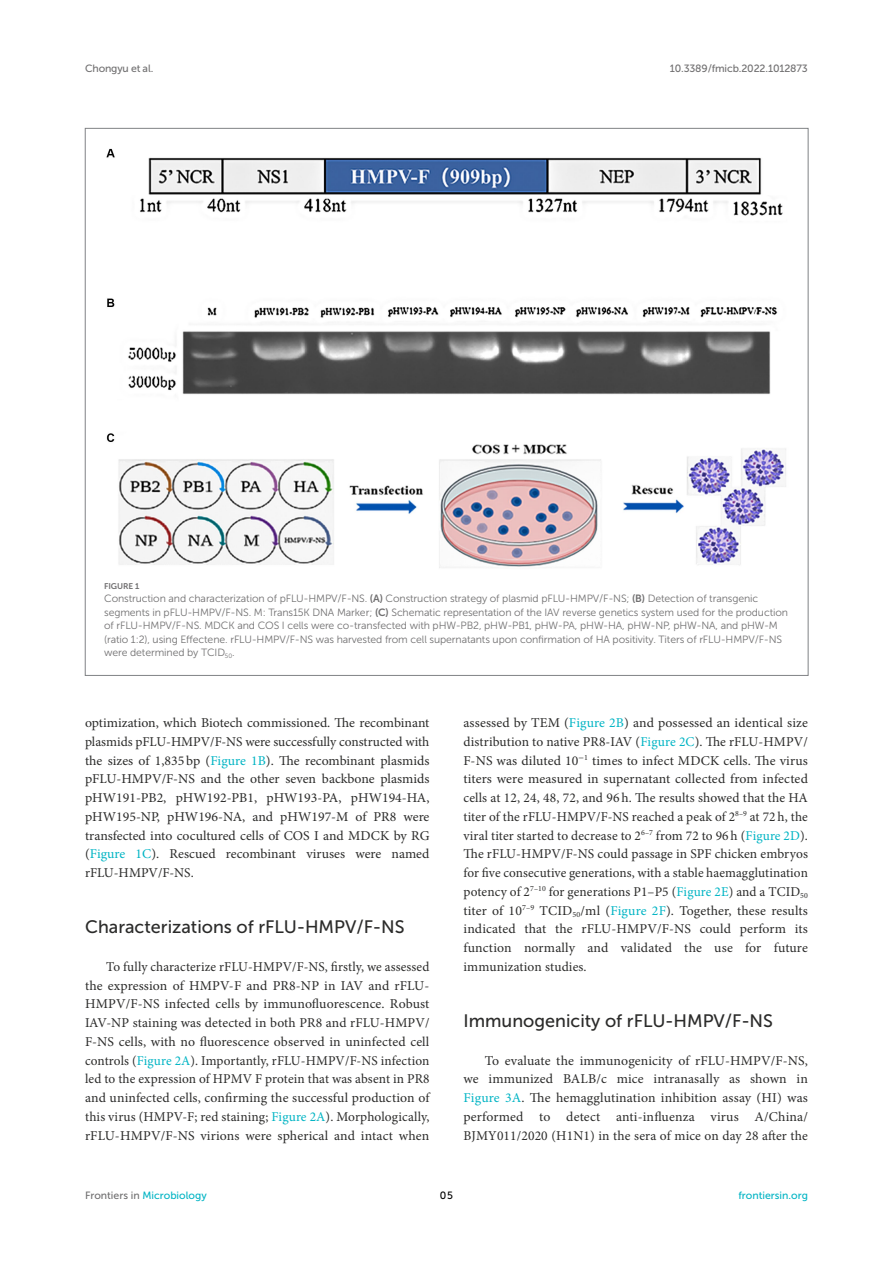
<style>
.page{position:relative;width:893px;height:1263px;background:#fff}
.page>*{position:absolute;margin:0;border:0;box-sizing:border-box;transform-origin:0 0}
.HEAD_2{font:18px "Museo Sans 500";color:#2b2b2a}
.TEXT_FLUSH{font:13.5px/18.8px "Minion Pro";letter-spacing:.01em;color:#2b2b2a;text-align:justify}
.FIG_LEG{font:10.5px/13.5px "Museo Sans 300";letter-spacing:-.01em;color:#706f70}
.t1{font:10.5px "Museo Sans 500";letter-spacing:-.015em;color:#706f70}
.t2{font:10.5px "Museo Sans 500";color:#00b4c4}
.t3{font:10.5px "Museo Sans 500";color:#000}
.FIG_HD{font:8.25px "Museo Sans 700";letter-spacing:-.01em;color:#706f70}
.s1{font-family:"Museo Sans 700"}
.s2{color:#00b4c4}
.s3{color:#706f70}
</style>
<div class="page">
<img style="left:106px;top:148px;width:680px;height:420px">
<p class="t1" style="left:85px;top:63px;width:70px">Chongyu et al.</p>
<p class="t1" style="left:670px;top:63px;width:140px">10.3389/fmicb.2022.1012873</p>
<p class="FIG_HD" style="left:104px;top:581px;width:37px">FIGURE 1</p>
<p class="FIG_LEG" style="left:104px;top:592px;width:685px">Construction and characterization of pFLU-HMPV/F-NS. <span class="s1">(A)</span> Construction strategy of plasmid pFLU-HMPV/F-NS; <span class="s1">(B)</span> Detection of transgenic segments in pFLU-HMPV/F-NS. M: Trans15K DNA Marker; <span class="s1">(C)</span> Schematic representation of the IAV reverse genetics system used for the production of rFLU-HMPV/F-NS. MDCK and COS I cells were co-transfected with pHW-PB2, pHW-PB1, pHW-PA, pHW-HA, pHW-NP, pHW-NA, and pHW-M (ratio 1:2), using Effectene. rFLU-HMPV/F-NS was harvested from cell supernatants upon confirmation of HA positivity. Titers of rFLU-HMPV/F-NS were determined by TCID<sub>50</sub>.</p>
<p class="TEXT_FLUSH" style="left:85px;top:713px;width:346px">optimization, which Biotech commissioned. The recombinant plasmids pFLU-HMPV/F-NS were successfully constructed with the sizes of 1,835bp (<span class="s2">Figure 1B</span>). The recombinant plasmids pFLU-HMPV/F-NS and the other seven backbone plasmids pHW191-PB2, pHW192-PB1, pHW193-PA, pHW194-HA, pHW195-NP, pHW196-NA, and pHW197-M of PR8 were transfected into cocultured cells of COS I and MDCK by RG (<span class="s2">Figure 1C</span>). Rescued recombinant viruses were named rFLU-HMPV/F-NS.</p>
<p class="HEAD_2" style="left:85px;top:917px;width:321px">Characterizations of rFLU-HMPV/F-NS</p>
<p class="TEXT_FLUSH" style="left:85px;top:957px;width:346px;text-indent:21px">To fully characterize rFLU-HMPV/F-NS, firstly, we assessed the expression of HMPV-F and PR8-NP in IAV and rFLU-HMPV/F-NS infected cells by immunofluorescence. Robust IAV-NP staining was detected in both PR8 and rFLU-HMPV/ F-NS cells, with no fluorescence observed in uninfected cell controls (<span class="s2">Figure 2A</span>). Importantly, rFLU-HMPV/F-NS infection led to the expression of HPMV F protein that was absent in PR8 and uninfected cells, confirming the successful production of this virus (HMPV-F; red staining; <span class="s2">Figure 2A</span>). Morphologically, rFLU-HMPV/F-NS virions were spherical and intact when</p>
<p class="TEXT_FLUSH" style="left:463px;top:713px;width:346px">assessed by TEM (<span class="s2">Figure 2B</span>) and possessed an identical size distribution to native PR8-IAV (<span class="s2">Figure 2C</span>). The rFLU-HMPV/ F-NS was diluted 10<sup>−</sup><sup>1</sup> times to infect MDCK cells. The virus titers were measured in supernatant collected from infected cells at 12, 24, 48, 72, and 96 h. The results showed that the HA titer of the rFLU-HMPV/F-NS reached a peak of 2<sup>8–9</sup> at 72 h, the viral titer started to decrease to 2<sup>6–7</sup> from 72 to 96 h (<span class="s2">Figure 2D</span>).<br>The rFLU-HMPV/F-NS could passage in SPF chicken embryos for five consecutive generations, with a stable haemagglutination potency of 2<sup>7–10</sup> for generations P1–P5 (<span class="s2">Figure 2E</span>) and a TCID<sub>50 </sub>titer of 10<sup>7–9</sup> TCID<sub>50</sub>/ml (<span class="s2">Figure 2F</span>). Together, these results indicated that the rFLU-HMPV/F-NS could perform its function normally and validated the use for future immunization studies.</p>
<p class="HEAD_2" style="left:463px;top:1011px;width:311px">Immunogenicity of rFLU-HMPV/F-NS</p>
<p class="TEXT_FLUSH" style="left:463px;top:1051px;width:346px;text-indent:21px">To evaluate the immunogenicity of rFLU-HMPV/F-NS, we immunized BALB/c mice intranasally as shown in <span class="s2">Figure 3A</span>. The hemagglutination inhibition assay (HI) was performed to detect anti-influenza virus A/China/ BJMY011/2020 (H1N1) in the sera of mice on day 28 after the</p>
<p class="t2" style="left:85px;top:1190px;width:123px"><span class="s3">Frontiers in</span> Microbiology</p>
<p class="t3" style="left:440px;top:1190px;width:14px">05</p>
<p class="t2" style="left:738px;top:1190px;width:71px">frontiersin.org</p>
</div>
